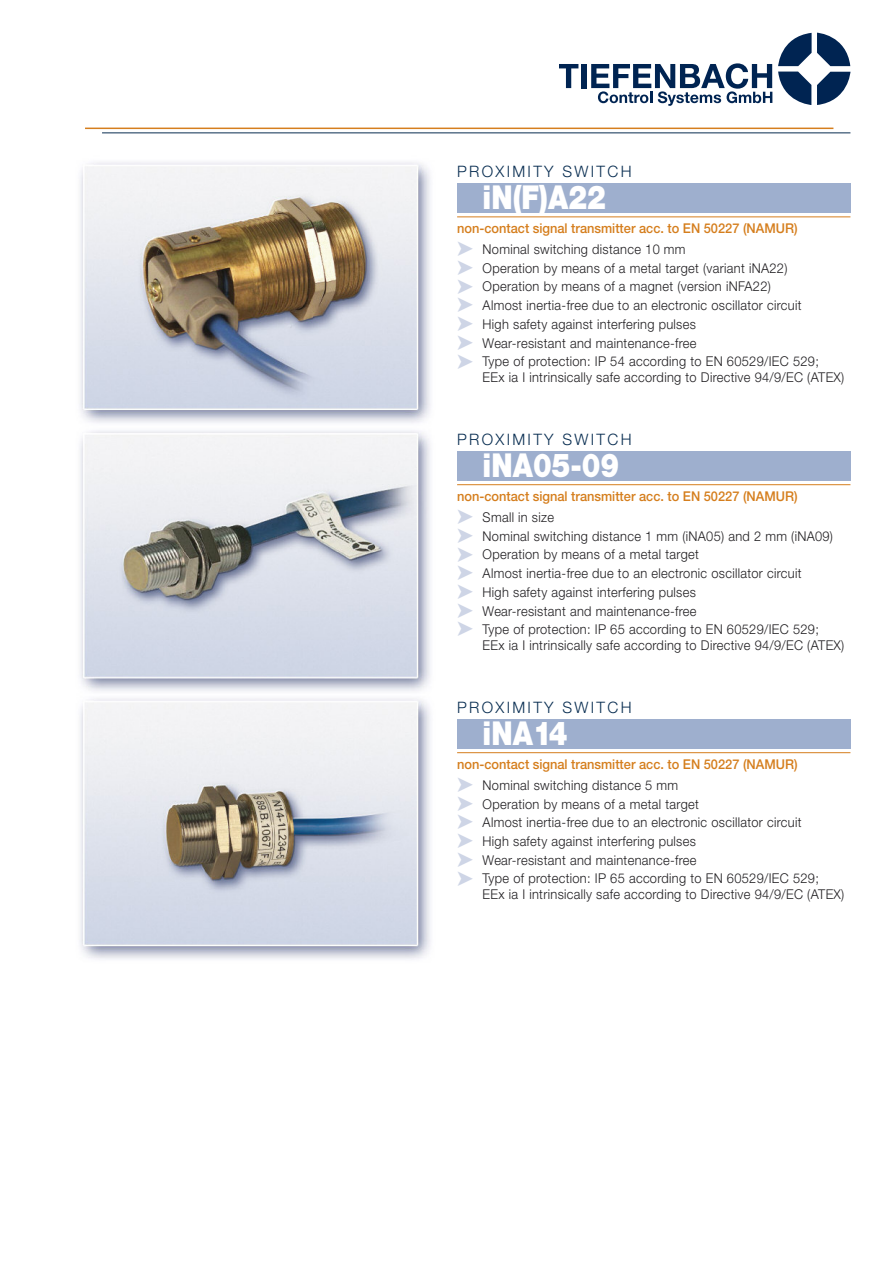
<style>
.page{position:relative;width:893px;height:1263px;background:#fff}
.page>*{position:absolute;margin:0;border:0;box-sizing:border-box;transform-origin:0 0}
.t1{font:900 33px "Helvetica Neue";color:#fff;scale:.85 1}
.t2{font:300 15.75px "Helvetica Neue";letter-spacing:.15em;color:#082d51}
.t3{font:300 13.5px/18.8px "Helvetica Neue";letter-spacing:.025em;color:#201e21;scale:.95 1}
.t4{font:500 13.5px/20.9px "Helvetica Neue";color:#d57e1d;scale:.95 1}
.s1{color:#ced5e6}
.s2{font-weight:300;color:#201e21}
</style>
<div class="page">
<img style="left:80px;top:32px;width:771px;height:927px">
<svg style="left:817px;top:72px;width:33px;height:33px"></svg>
<svg style="left:778px;top:33px;width:72px;height:33px"></svg>
<svg style="left:778px;top:72px;width:33px;height:33px"></svg>
<svg style="left:559px;top:64px;width:19px;height:24px"></svg>
<div style="left:581px;top:64px;width:5px;height:24px;background:#002452"></div>
<svg style="left:591px;top:63px;width:181px;height:43px"></svg>
<hr style="left:85px;top:128px;width:748px;height:1px;background:#d57e1d">
<hr style="left:102px;top:132px;width:748px;height:1px;background:#082d51">
<div style="left:457px;top:183px;width:393px;height:30px;background:#9eafce"></div>
<hr style="left:457px;top:216px;width:393px;height:1px;background:#d57e1d">
<div style="left:457px;top:451px;width:393px;height:29px;background:#9eafce"></div>
<hr style="left:457px;top:484px;width:393px;height:1px;background:#d57e1d">
<div style="left:457px;top:719px;width:393px;height:29px;background:#9eafce"></div>
<hr style="left:457px;top:752px;width:393px;height:1px;background:#d57e1d">
<p class="t2" style="left:457px;top:166px;width:176px">PROXIMITY SWITCH</p>
<h1 class="t1" style="left:483px;top:186px;width:146px">iN(F)A22</h1>
<p class="t4" style="left:457px;top:219px;width:360px">non-contact signal transmitter acc. to EN 50227 (NAMUR) <span class="s1">➤</span> <span class="s2">Nominal switching distance 10 mm</span></p>
<p class="t3" style="left:457px;top:260px;width:382px"><span class="s1">➤</span> Operation by means of a metal target (variant iNA22)<br><span class="s1">➤</span> Operation by means of a magnet (version iNFA22)<br><span class="s1">➤</span> Almost inertia-free due to an electronic oscillator circuit <span class="s1">➤</span> High safety against interfering pulses<br><span class="s1">➤</span> Wear-resistant and maintenance-free<br><span class="s1">➤</span> Type of protection: IP 54 according to EN 60529/IEC 529;</p>
<p class="t3" style="left:483px;top:369px;width:382px">EEx ia I intrinsically safe according to Directive 94/9/EC (ATEX)</p>
<p class="t2" style="left:457px;top:434px;width:176px">PROXIMITY SWITCH</p>
<h1 class="t1" style="left:483px;top:453px;width:162px">iNA05-09</h1>
<p class="t4" style="left:457px;top:487px;width:360px">non-contact signal transmitter acc. to EN 50227 (NAMUR) <span class="s1">➤</span> <span class="s2">Small in size</span></p>
<p class="t3" style="left:457px;top:528px;width:397px"><span class="s1">➤</span> Nominal switching distance 1 mm (iNA05) and 2 mm (iNA09) <span class="s1">➤</span> Operation by means of a metal target<br><span class="s1">➤</span> Almost inertia-free due to an electronic oscillator circuit<br><span class="s1">➤</span> High safety against interfering pulses<br><span class="s1">➤</span> Wear-resistant and maintenance-free<br><span class="s1">➤</span> Type of protection: IP 65 according to EN 60529/IEC 529;</p>
<p class="t3" style="left:483px;top:637px;width:382px">EEx ia I intrinsically safe according to Directive 94/9/EC (ATEX)</p>
<p class="t2" style="left:457px;top:702px;width:176px">PROXIMITY SWITCH</p>
<h1 class="t1" style="left:483px;top:721px;width:102px">iNA14</h1>
<p class="t4" style="left:457px;top:755px;width:360px">non-contact signal transmitter acc. to EN 50227 (NAMUR) <span class="s1">➤</span> <span class="s2">Nominal switching distance 5 mm</span></p>
<p class="t3" style="left:457px;top:796px;width:382px"><span class="s1">➤</span> Operation by means of a metal target<br><span class="s1">➤</span> Almost inertia-free due to an electronic oscillator circuit <span class="s1">➤</span> High safety against interfering pulses<br><span class="s1">➤</span> Wear-resistant and maintenance-free<br><span class="s1">➤</span> Type of protection: IP 65 according to EN 60529/IEC 529;</p>
<p class="t3" style="left:483px;top:886px;width:382px">EEx ia I intrinsically safe according to Directive 94/9/EC (ATEX)</p>
</div>
